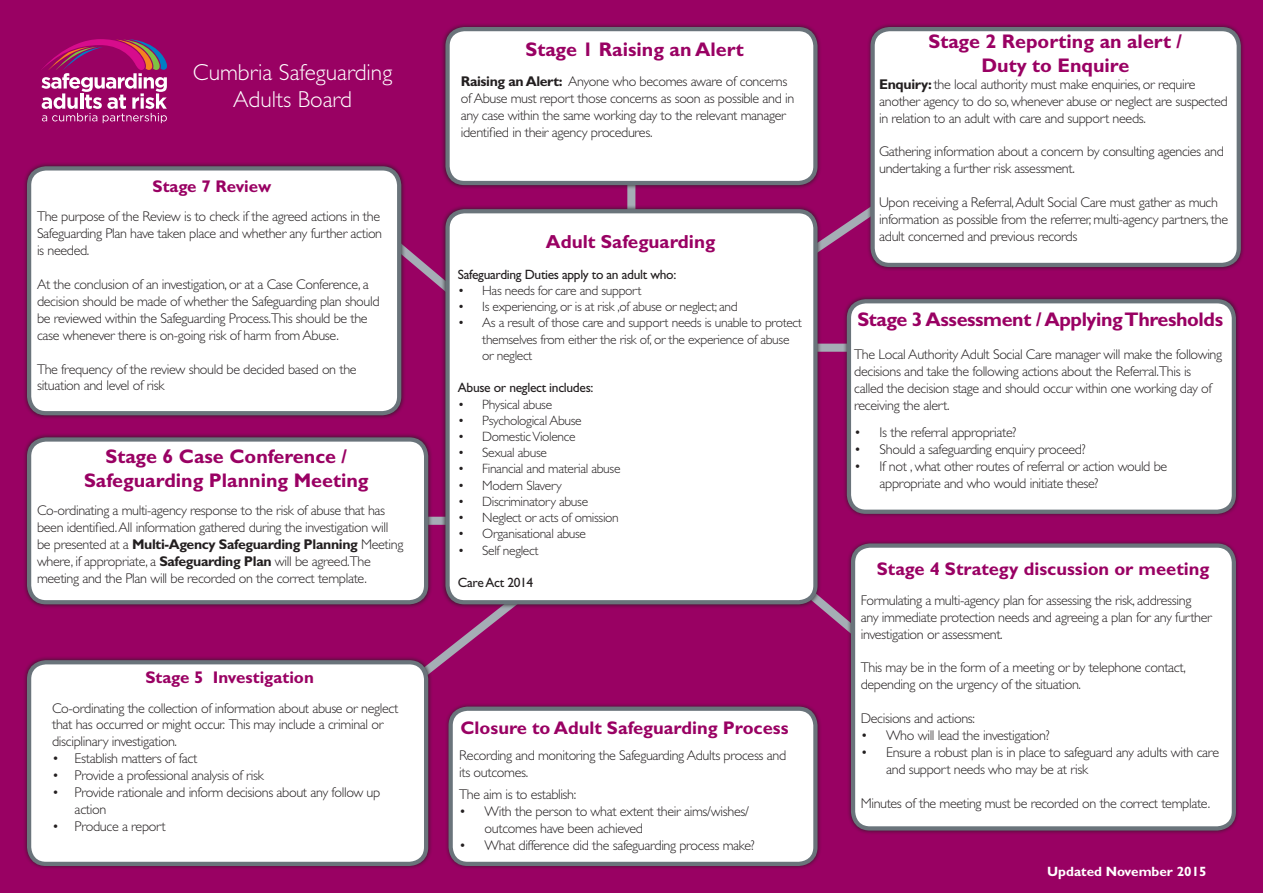
<style>
.page{position:relative;width:1263px;height:893px;background:#990163}
.page>*{position:absolute;margin:0;border:0;box-sizing:border-box;transform-origin:0 0}
.t1{font:300 23.17px/27.8px "Gill Sans";color:#fff;text-align:center}
.t2{font:700 19.73px "Gill Sans";color:#990163}
.t3{font:700 19.73px "Gill Sans";letter-spacing:-.02em;color:#990163}
.t4{font:700 18.9px "Gill Sans";color:#990163}
.t5{font:700 18.38px "Gill Sans";color:#990163}
.t6{font:700 16.95px "Gill Sans";color:#990163}
.t7{font:300 14.1px/17px "Gill Sans";letter-spacing:-.025em;color:#231f20}
.t8{font:300 13.5px/16.2px "Gill Sans";letter-spacing:-.025em;color:#231f20}
.t9{font:13.5px "Gill Sans";letter-spacing:-.025em;color:#231f20}
.t10{font:700 13.5px "Gill Sans";color:#fff}
.s1{font-weight:700}
</style>
<div class="page">
<svg style="left:432px;top:516px;width:81px;height:156px"></svg>
<svg style="left:627px;top:194px;width:239px;height:158px"></svg>
<div style="left:295px;top:517px;width:438px;height:8px;background:#a5adb5"></div>
<div style="left:441px;top:23px;width:380px;height:166px;background:#231f20;opacity:.75"></div>
<div style="left:448px;top:29px;width:367px;height:154px;background:#fff;border-radius:17px"></div>
<div style="left:445px;top:27px;width:372px;height:158px;border:4px solid #6a747b;border-radius:17px"></div>
<div style="left:866px;top:23px;width:379px;height:248px;background:#231f20;opacity:.75"></div>
<div style="left:873px;top:29px;width:366px;height:236px;background:#fff;border-radius:17px"></div>
<div style="left:870px;top:27px;width:371px;height:240px;border:4px solid #6a747b;border-radius:17px"></div>
<div style="left:843px;top:295px;width:397px;height:223px;background:#231f20;opacity:.75"></div>
<div style="left:849px;top:301px;width:385px;height:211px;background:#fff;border-radius:17px"></div>
<div style="left:847px;top:299px;width:389px;height:215px;border:4px solid #6a747b;border-radius:17px"></div>
<div style="left:847px;top:539px;width:393px;height:296px;background:#231f20;opacity:.75"></div>
<div style="left:853px;top:546px;width:381px;height:282px;background:#fff;border-radius:17px"></div>
<div style="left:851px;top:543px;width:385px;height:287px;border:4px solid #6a747b;border-radius:17px"></div>
<div style="left:23px;top:162px;width:382px;height:257px;background:#231f20;opacity:.75"></div>
<div style="left:29px;top:168px;width:370px;height:245px;background:#fff;border-radius:17px"></div>
<div style="left:27px;top:166px;width:374px;height:249px;border:4px solid #6a747b;border-radius:17px"></div>
<div style="left:23px;top:433px;width:409px;height:175px;background:#231f20;opacity:.75"></div>
<div style="left:29px;top:439px;width:397px;height:163px;background:#fff;border-radius:17px"></div>
<div style="left:27px;top:437px;width:401px;height:167px;border:4px solid #6a747b;border-radius:17px"></div>
<div style="left:23px;top:656px;width:409px;height:214px;background:#231f20;opacity:.75"></div>
<div style="left:29px;top:662px;width:397px;height:202px;background:#fff;border-radius:17px"></div>
<div style="left:27px;top:660px;width:401px;height:206px;border:4px solid #6a747b;border-radius:17px"></div>
<div style="left:441px;top:205px;width:380px;height:403px;background:#231f20;opacity:.75"></div>
<div style="left:448px;top:211px;width:367px;height:391px;background:#fff;border-radius:17px"></div>
<div style="left:445px;top:209px;width:372px;height:395px;border:4px solid #6a747b;border-radius:17px"></div>
<svg style="left:41px;top:39px;width:126px;height:84px"></svg>
<div style="left:444px;top:702px;width:378px;height:168px;background:#231f20;opacity:.75"></div>
<div style="left:451px;top:709px;width:364px;height:155px;background:#fff;border-radius:17px"></div>
<div style="left:448px;top:707px;width:369px;height:159px;border:4px solid #6a747b;border-radius:17px"></div>
<p class="t1" style="left:193px;top:58px;width:201px">Cumbria Safeguarding<br>Adults Board</p>
<p class="t6" style="left:153px;top:176px;width:120px">Stage 7 Review</p>
<p class="t7" style="left:37px;top:208px;width:347px">The purpose of the Review is to check if the agreed actions in the<br>Safeguarding Plan have taken place and whether any further action is needed.</p>
<p class="t7" style="left:37px;top:276px;width:344px">At the conclusion of an investigation, or at a Case Conference, a decision should be made of whether the Safeguarding plan should be reviewed within the Safeguarding Process.This should be the case whenever there is on-going risk of harm from Abuse.</p>
<p class="t7" style="left:37px;top:360px;width:321px">The frequency of the review should be decided based on the situation and level of risk</p>
<p class="t2" style="left:105px;top:445px;width:243px">Stage 6 Case Conference /</p>
<p class="t2" style="left:84px;top:469px;width:286px">Safeguarding Planning Meeting</p>
<p class="t7" style="left:37px;top:502px;width:368px">Co-ordinating a multi-agency response to the risk of abuse that has been identified. All information gathered during the investigation will be presented at a <span class="s1">Multi-Agency Safeguarding Planning</span> Meeting where, if appropriate, a <span class="s1">Safeguarding Plan</span> will be agreed.The meeting and the Plan will be recorded on the correct template.</p>
<p class="t6" style="left:145px;top:667px;width:170px">Stage 5 Investigation</p>
<p class="t7" style="left:52px;top:699px;width:348px">Co-ordinating the collection of information about abuse or neglect that has occurred or might occur. This may include a criminal or disciplinary investigation.</p>
<p class="t7" style="left:52px;top:750px;width:147px">• Establish matters of fact</p>
<p class="t7" style="left:52px;top:767px;width:213px">• Provide a professional analysis of risk</p>
<p class="t7" style="left:75px;top:784px;width:307px;text-indent:-23px">• Provide rationale and inform decisions about any follow up action</p>
<p class="t7" style="left:52px;top:818px;width:115px">• Produce a report</p>
<p class="t2" style="left:525px;top:37px;width:220px">Stage 1 Raising an Alert</p>
<p class="t7" style="left:461px;top:73px;width:335px"><span class="s1">Raising an Alert:</span> Anyone who becomes aware of concerns of Abuse must report those concerns as soon as possible and in any case within the same working day to the relevant manager identified in their agency procedures.</p>
<p class="t4" style="left:546px;top:230px;width:171px">Adult Safeguarding</p>
<p class="t9" style="left:458px;top:267px;width:220px">Safeguarding Duties apply to an adult who:</p>
<p class="t8" style="left:458px;top:282px;width:185px">• Has needs for care and support</p>
<p class="t8" style="left:458px;top:299px;width:281px">• Is experiencing, or is at risk ,of abuse or neglect; and</p>
<p class="t8" style="left:482px;top:315px;width:321px;text-indent:-24px">• As a result of those care and support needs is unable to protect themselves from either the risk of, or the experience of abuse or neglect</p>
<p class="t9" style="left:458px;top:380px;width:137px">Abuse or neglect includes:</p>
<p class="t8" style="left:458px;top:396px;width:96px">• Physical abuse</p>
<p class="t8" style="left:458px;top:412px;width:125px">• Psychological Abuse</p>
<p class="t8" style="left:458px;top:428px;width:119px">• Domestic Violence</p>
<p class="t8" style="left:458px;top:445px;width:90px">• Sexual abuse</p>
<p class="t8" style="left:458px;top:461px;width:164px">• Financial and material abuse</p>
<p class="t8" style="left:458px;top:477px;width:105px">• Modern Slavery</p>
<p class="t8" style="left:458px;top:493px;width:132px">• Discriminatory abuse</p>
<p class="t8" style="left:458px;top:509px;width:162px">• Neglect or acts of omission</p>
<p class="t8" style="left:458px;top:526px;width:130px">• Organisational abuse</p>
<p class="t8" style="left:458px;top:542px;width:82px">• Self neglect</p>
<p class="t9" style="left:458px;top:575px;width:77px">Care Act 2014</p>
<p class="t5" style="left:460px;top:717px;width:330px">Closure to Adult Safeguarding Process</p>
<p class="t7" style="left:459px;top:746px;width:329px">Recording and monitoring the Safeguarding Adults process and its outcomes.</p>
<p class="t7" style="left:459px;top:786px;width:119px">The aim is to establish:</p>
<p class="t7" style="left:485px;top:803px;width:266px;text-indent:-25px">• With the person to what extent their aims/wishes/ outcomes have been achieved</p>
<p class="t7" style="left:459px;top:837px;width:297px">• What difference did the safeguarding process make?</p>
<p class="t2" style="left:928px;top:30px;width:255px">Stage 2 Reporting an alert /</p>
<p class="t2" style="left:981px;top:53px;width:149px">Duty to Enquire</p>
<p class="t7" style="left:879px;top:76px;width:350px"><span class="s1">Enquiry:</span> the local authority must make enquiries, or require another agency to do so, whenever abuse or neglect are suspected in relation to an adult with care and support needs.</p>
<p class="t7" style="left:879px;top:143px;width:346px">Gathering information about a concern by consulting agencies and undertaking a further risk assessment.</p>
<p class="t7" style="left:879px;top:194px;width:350px">Upon receiving a Referral, Adult Social Care must gather as much information as possible from the referrer, multi-agency partners, the adult concerned and previous records</p>
<p class="t3" style="left:857px;top:307px;width:367px">Stage 3 Assessment / Applying Thresholds</p>
<p class="t7" style="left:854px;top:346px;width:369px">The Local Authority Adult Social Care manager will make the following decisions and take the following actions about the Referral.This is called the decision stage and should occur within one working day of receiving the alert.</p>
<p class="t7" style="left:854px;top:424px;width:164px">• Is the referral appropriate?</p>
<p class="t7" style="left:854px;top:441px;width:233px">• Should a safeguarding enquiry proceed?</p>
<p class="t7" style="left:880px;top:458px;width:289px;text-indent:-25px">• If not , what other routes of referral or action would be appropriate and who would initiate these?</p>
<p class="t5" style="left:877px;top:558px;width:334px">Stage 4 Strategy discussion or meeting</p>
<p class="t7" style="left:861px;top:592px;width:353px">Formulating a multi-agency plan for assessing the risk, addressing any immediate protection needs and agreeing a plan for any further investigation or assessment.</p>
<p class="t7" style="left:861px;top:659px;width:327px">This may be in the form of a meeting or by telephone contact, depending on the urgency of the situation.</p>
<p class="t7" style="left:861px;top:710px;width:116px">Decisions and actions:</p>
<p class="t7" style="left:861px;top:727px;width:191px">• Who will lead the investigation?</p>
<p class="t7" style="left:886px;top:744px;width:334px;text-indent:-25px">• Ensure a robust plan is in place to safeguard any adults with care and support needs who may be at risk</p>
<p class="t7" style="left:861px;top:795px;width:351px">Minutes of the meeting must be recorded on the correct template.</p>
<p class="t10" style="left:1047px;top:864px;width:161px">Updated November 2015</p>
</div>
